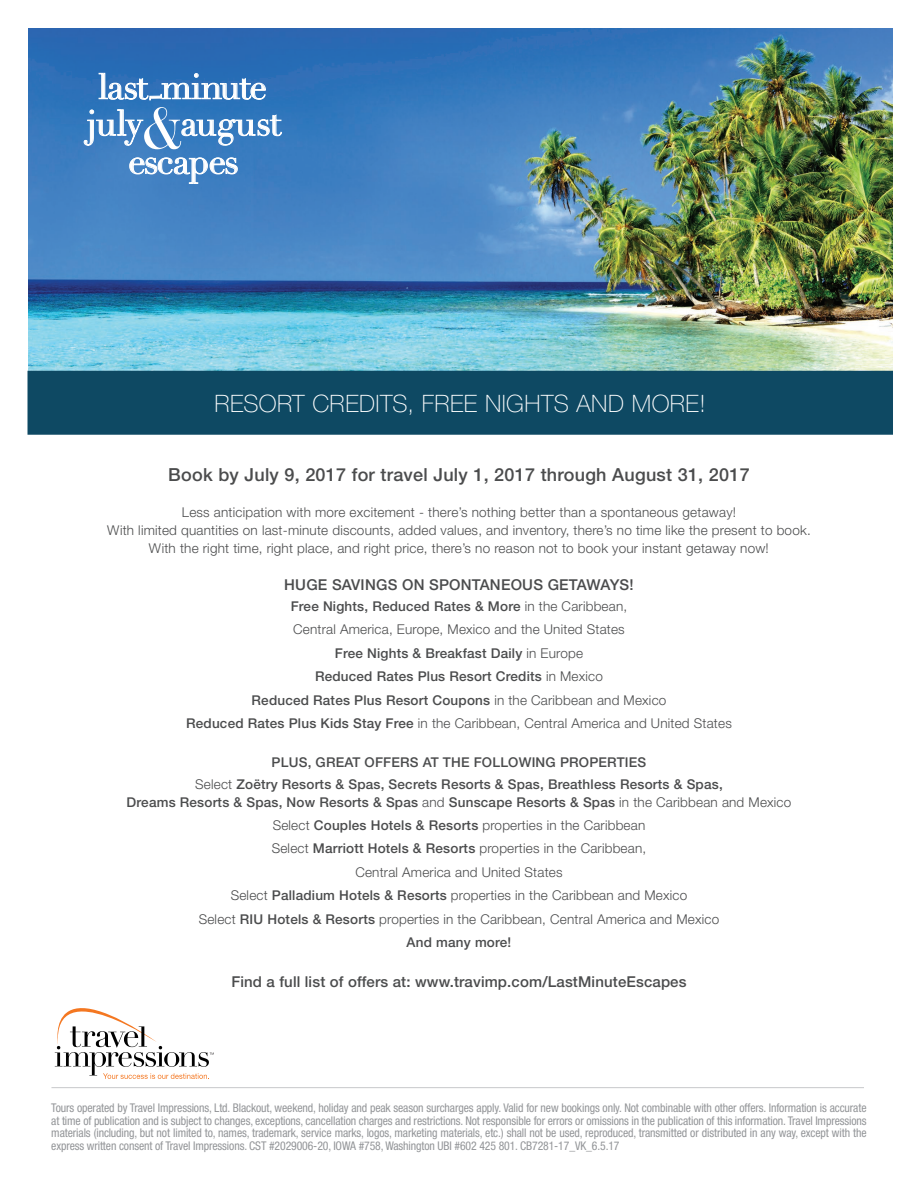
<style>
.page{position:relative;width:918px;height:1188px;background:#fff}
.page>*{position:absolute;margin:0;border:0;box-sizing:border-box;transform-origin:0 0}
.t1{font:35.25px/37.3px "Didot";letter-spacing:-.04em;color:#fff;text-align:center}
.t2{font:100 24px "Helvetica Neue";letter-spacing:.02em;color:#fff}
.t3{font:500 18px "Helvetica Neue";letter-spacing:.015em;color:#4b4c4d}
.t4{font:500 15px "Helvetica Neue";letter-spacing:.01em;color:#4b4c4d}
.t5{font:300 13.5px/23.4px "Helvetica Neue";letter-spacing:.015em;color:#4b4c4d;text-align:center}
.t6{font:500 13.5px/21.3px "Helvetica Neue";letter-spacing:.015em;color:#4b4c4d;text-align:center}
.t7{font:condensed 12px/12.8px "Helvetica Neue LT Std";letter-spacing:-.01em;color:#939598;text-align:justify}
.s1{font-size:57px}
.s2{font-weight:500}
.s3{font-weight:300}
</style>
<div class="page">
<hr style="left:51px;top:1087px;width:813px;height:1px;background:#c7c8ca">
<svg style="left:55px;top:1008px;width:159px;height:71px"></svg>
<img style="left:28px;top:28px;width:864px;height:343px">
<svg style="left:83px;top:109px;width:61px;height:37px;background:#568fc8"></svg>
<svg style="left:181px;top:114px;width:101px;height:32px;background:#5891c9"></svg>
<svg style="left:129px;top:157px;width:109px;height:27px;background:#689ace"></svg>
<svg style="left:98px;top:73px;width:168px;height:28px;background:#568cc5"></svg>
<div style="left:28px;top:372px;width:864px;height:62px;background:#0e4963"></div>
<div style="left:28px;top:371px;width:865px;height:64px;border:2px solid #0e4963"></div>
<h1 class="t1" style="left:87px;top:69px;width:196px">last minute july<span class="s1">&amp;</span>august escapes</h1>
<h2 class="t2" style="left:215px;top:390px;width:493px">RESORT CREDITS, FREE NIGHTS AND MORE!</h2>
<h3 class="t3" style="left:168px;top:464px;width:583px">Book by July 9, 2017 for travel July 1, 2017 through August 31, 2017</h3>
<p class="t5" style="left:107px;top:503px;width:705px;line-height:18px">Less anticipation with more excitement - there’s nothing better than a spontaneous getaway!<br>With limited quantities on last-minute discounts, added values, and inventory, there’s no time like the present to book.<br>With the right time, right place, and right price, there’s no reason not to book your instant getaway now!</p>
<p class="t4" style="left:284px;top:575px;width:351px">HUGE SAVINGS ON SPONTANEOUS GETAWAYS!</p>
<p class="t5" style="left:186px;top:594px;width:547px"><span class="s2">Free Nights, Reduced Rates &amp; More</span> in the Caribbean,<br>Central America, Europe, Mexico and the United States<br><span class="s2">Free Nights &amp; Breakfast Daily</span> in Europe<br><span class="s2">Reduced Rates Plus Resort Credits</span> in Mexico<br><span class="s2">Reduced Rates Plus Resort Coupons</span> in the Caribbean and Mexico<br><span class="s2">Reduced Rates Plus Kids Stay Free</span> in the Caribbean, Central America and United States</p>
<p class="t6" style="left:195px;top:752px;width:529px">PLUS, GREAT OFFERS AT THE FOLLOWING PROPERTIES<br><span class="s3">Select</span> Zoëtry Resorts &amp; Spas, Secrets Resorts &amp; Spas, Breathless Resorts &amp; Spas,</p>
<p class="t5" style="left:127px;top:790px;width:666px"><span class="s2">Dreams Resorts &amp; Spas, Now Resorts &amp; Spas</span> and <span class="s2">Sunscape Resorts &amp; Spas</span> in the Caribbean and Mexico Select <span class="s2">Couples Hotels &amp; Resorts</span> properties in the Caribbean<br>Select <span class="s2">Marriott Hotels &amp; Resorts</span> properties in the Caribbean,<br>Central America and United States<br>Select <span class="s2">Palladium Hotels &amp; Resorts</span> properties in the Caribbean and Mexico<br>Select <span class="s2">RIU Hotels &amp; Resorts</span> properties in the Caribbean, Central America and Mexico<br><span class="s2">And many more!</span></p>
<p class="t4" style="left:231px;top:972px;width:457px">Find a full list of offers at: www.travimp.com/LastMinuteEscapes</p>
<p class="t7" style="left:51px;top:1101px;width:817px">Tours operated by Travel Impressions, Ltd. Blackout, weekend, holiday and peak season surcharges apply. Valid for new bookings only. Not combinable with other offers. Information is accurate at time of publication and is subject to changes, exceptions, cancellation charges and restrictions. Not responsible for errors or omissions in the publication of this information. Travel Impressions materials (including, but not limited to, names, trademark, service marks, logos, marketing materials, etc.) shall not be used, reproduced, transmitted or distributed in any way, except with the express written consent of Travel Impressions. CST #2029006-20, IOWA #758, Washington UBI #602 425 801. CB7281-17_VK_6.5.17</p>
</div>
